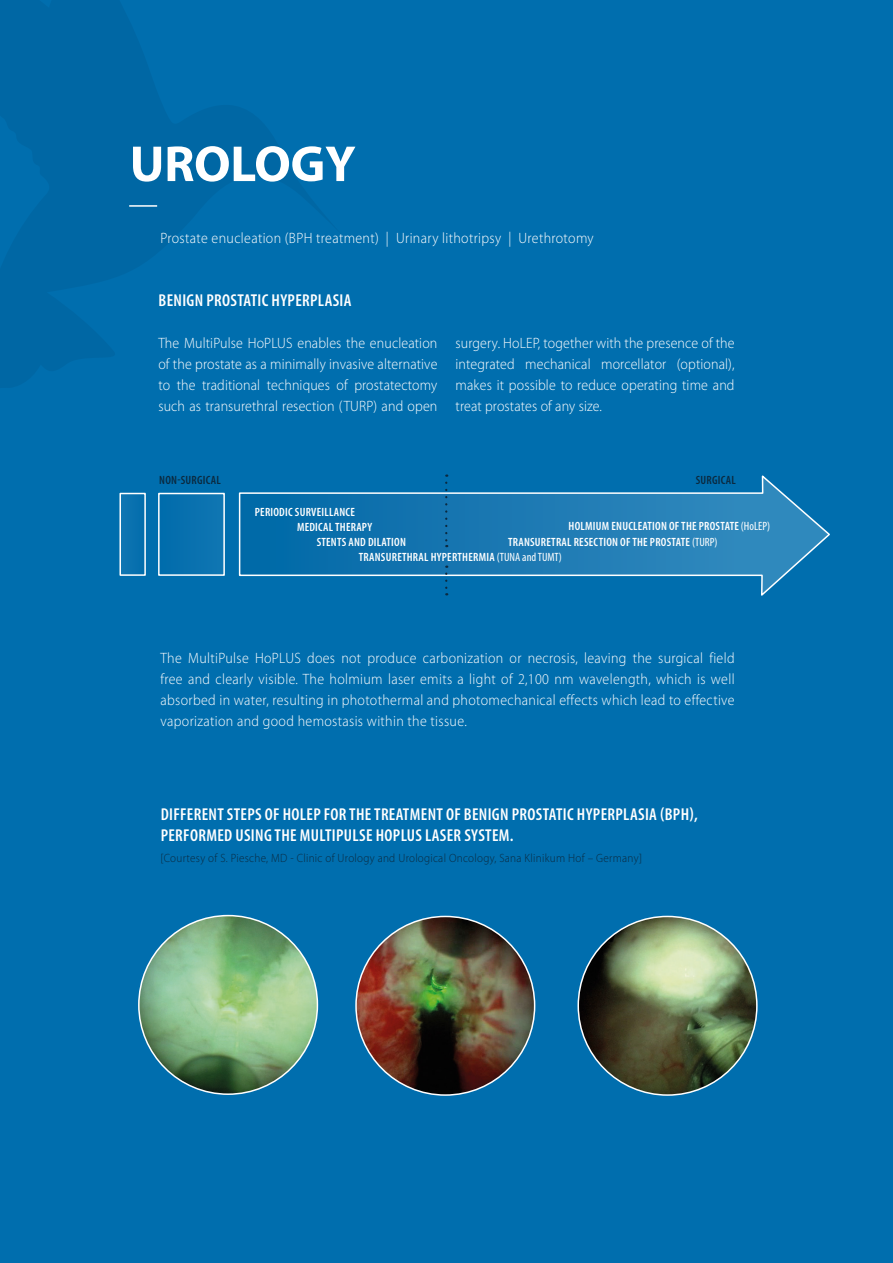
<style>
.page{position:relative;width:893px;height:1263px;background:#006eae}
.page>*{position:absolute;margin:0;border:0;box-sizing:border-box;transform-origin:0 0}
.t1{font:700 51px "Myriad Pro";letter-spacing:-.005em;color:#fff}
.t2{font:600 condensed 17.25px/21px "Myriad Pro";letter-spacing:.02em;color:#fff}
.t3{font:300 15px/21px "Myriad Pro";letter-spacing:.02em;color:#fff;text-align:justify;scale:.93 1}
.t4{font:600 condensed 12px "Myriad Pro";letter-spacing:.02em;color:#fff}
.t5{font:300 12px "Myriad Pro";letter-spacing:.025em;color:#0b2a40;scale:.93 1}
.t6{font:600 condensed 12px "Myriad Pro";letter-spacing:.02em;color:#0b2a40}
.s1{font-weight:400}
</style>
<div class="page">
<svg style="left:0;top:0;width:350px;height:405px;fill:#006eae"></svg>
<hr style="left:129px;top:205px;width:28px;height:2px;background:#fff">
<svg style="left:238px;top:473px;width:593px;height:125px"></svg>
<div style="left:159px;top:493px;width:65px;height:82px;background:#0971af"></div>
<div style="left:158px;top:493px;width:67px;height:83px;border:2px solid #fff"></div>
<div style="left:120px;top:493px;width:25px;height:82px;background:#0971af"></div>
<div style="left:119px;top:493px;width:27px;height:83px;border:2px solid #fff"></div>
<svg style="left:445px;top:483px;width:2px;height:64px"></svg>
<svg style="left:445px;top:574px;width:2px;height:21px"></svg>
<img style="left:578px;top:916px;width:179px;height:179px;border-radius:89px">
<img style="left:139px;top:915px;width:178px;height:179px;border-radius:89px">
<img style="left:356px;top:916px;width:179px;height:179px;border-radius:89px">
<h1 class="t1" style="left:130px;top:131px;width:228px">UROLOGY</h1>
<p class="t3" style="left:161px;top:228px;width:467px">Prostate enucleation (BPH treatment) | Urinary lithotripsy | Urethrotomy</p>
<p class="t2" style="left:159px;top:290px;width:195px">BENIGN PROSTATIC HYPERPLASIA</p>
<p class="t3" style="left:158px;top:333px;width:302px">The MultiPulse HoPLUS enables the enucleation of the prostate as a minimally invasive alternative to the traditional techniques of prostatectomy such as transurethral resection (TURP) and open</p>
<p class="t3" style="left:456px;top:333px;width:302px">surgery. HoLEP, together with the presence of the integrated mechanical morcellator (optional), makes it possible to reduce operating time and treat prostates of any size.</p>
<p class="t6" style="left:159px;top:474px;width:63px">NON-SURGICAL</p>
<p class="t6" style="left:696px;top:474px;width:41px">SURGICAL</p>
<p class="t4" style="left:255px;top:505px;width:102px">PERIODIC SURVEILLANCE</p>
<p class="t4" style="left:297px;top:520px;width:77px">MEDICAL THERAPY</p>
<p class="t4" style="left:317px;top:536px;width:91px">STENTS AND DILATION</p>
<p class="t4" style="left:359px;top:551px;width:205px">TRANSURETHRAL HYPERTHERMIA <span class="s1">(TUNA and TUMT)</span></p>
<p class="t4" style="left:569px;top:520px;width:203px">HOLMIUM ENUCLEATION OF THE PROSTATE <span class="s1">(HoLEP)</span></p>
<p class="t4" style="left:508px;top:536px;width:211px">TRANSURETRAL RESECTION OF THE PROSTATE <span class="s1">(TURP)</span></p>
<p class="t3" style="left:161px;top:648px;width:619px">The MultiPulse HoPLUS does not produce carbonization or necrosis, leaving the surgical field free and clearly visible. The holmium laser emits a light of 2,100 nm wavelength, which is well absorbed in water, resulting in photothermal and photomechanical effects which lead to effective vaporization and good hemostasis within the tissue.</p>
<p class="t2" style="left:161px;top:804px;width:539px">DIFFERENT STEPS OF HOLEP FOR THE TREATMENT OF BENIGN PROSTATIC HYPERPLASIA (BPH),<br>PERFORMED USING THE MULTIPULSE HOPLUS LASER SYSTEM.</p>
<p class="t5" style="left:161px;top:852px;width:519px">[Courtesy of S. Piesche, MD - Clinic of Urology and Urological Oncology, Sana Klinikum Hof – Germany]</p>
</div>
